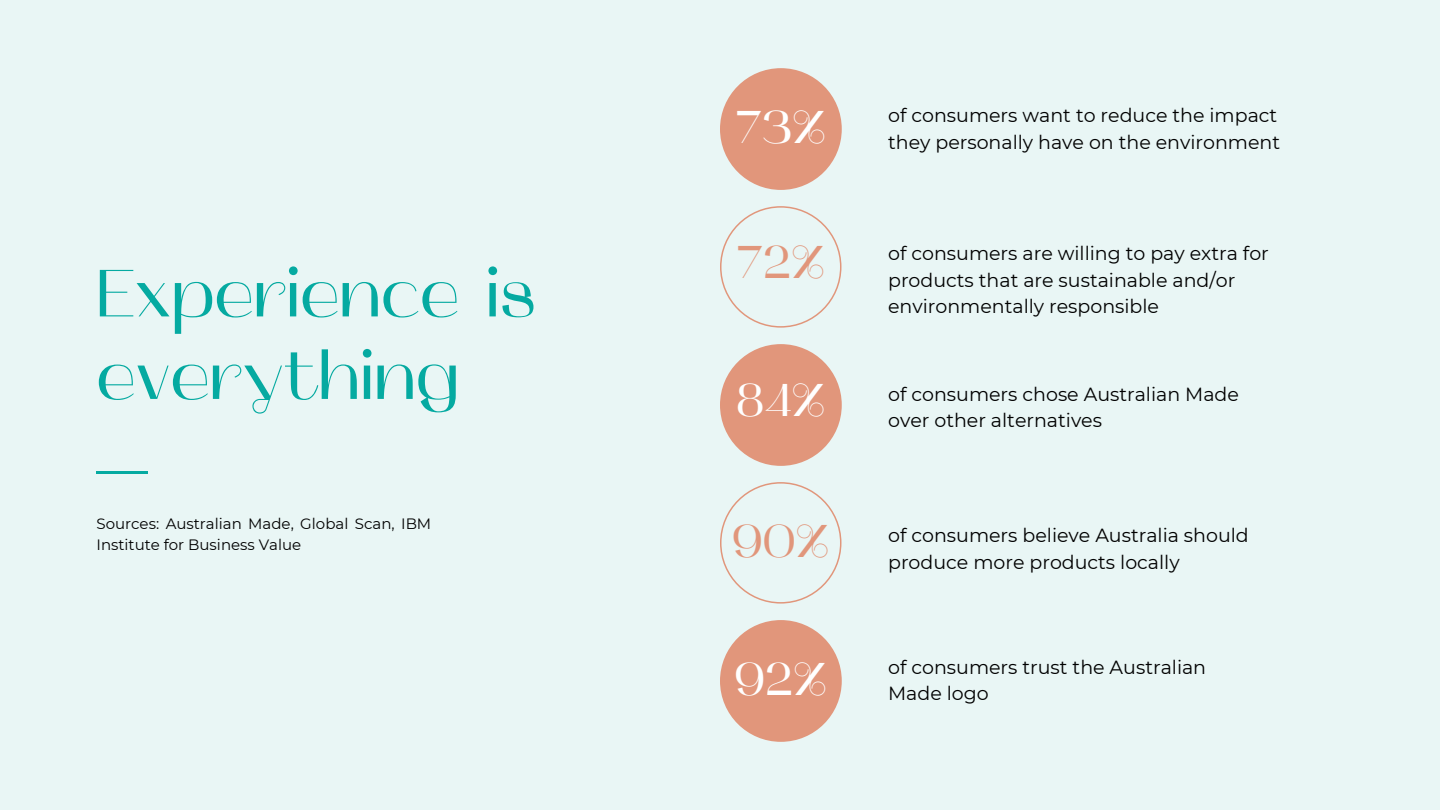
<style>
.page{position:relative;width:1440px;height:810px;background:#e9f6f5}
.page>*{position:absolute;margin:0;border:0;box-sizing:border-box;transform-origin:0 0}
.t1{font:300 66.7px/82.5px "Mak";color:#05aaa1}
.t2{font:300 46px "Mak";color:#fff}
.t3{font:300 46px "Mak";color:#e1967b}
.t4{font:19px/26.2px "Montserrat";color:#000}
.t5{font:15px/21.8px "Montserrat";color:#000}
</style>
<div class="page">
<hr style="left:96px;top:471px;width:51px;height:2px;background:#05aaa1">
<div style="left:720px;top:68px;width:122px;height:122px;background:#e1967b;border-radius:50%"></div>
<div style="left:720px;top:344px;width:122px;height:122px;background:#e1967b;border-radius:50%"></div>
<div style="left:720px;top:620px;width:122px;height:122px;background:#e1967b;border-radius:50%"></div>
<svg style="left:720px;top:206px;width:122px;height:122px"></svg>
<svg style="left:720px;top:482px;width:122px;height:122px"></svg>
<h1 class="t1" style="left:96px;top:255px;width:441px">Experience is everything</h1>
<p class="t5" style="left:96px;top:512px;width:336px">Sources: Australian Made, Global Scan, IBM<br>Institute for Business Value</p>
<h2 class="t2" style="left:735px;top:102px;width:92px">73%</h2>
<h2 class="t3" style="left:737px;top:237px;width:90px">72%</h2>
<h2 class="t2" style="left:736px;top:375px;width:91px">84%</h2>
<h2 class="t3" style="left:732px;top:516px;width:99px">90%</h2>
<h2 class="t2" style="left:735px;top:654px;width:94px">92%</h2>
<p class="t4" style="left:888px;top:102px;width:393px">of consumers want to reduce the impact they personally have on the environment</p>
<p class="t4" style="left:888px;top:240px;width:382px">of consumers are willing to pay extra for products that are sustainable and/or environmentally responsible</p>
<p class="t4" style="left:888px;top:381px;width:352px">of consumers chose Australian Made over other alternatives</p>
<p class="t4" style="left:888px;top:522px;width:362px">of consumers believe Australia should produce more products locally</p>
<p class="t4" style="left:888px;top:654px;width:320px">of consumers trust the Australian<br>Made logo</p>
</div>
